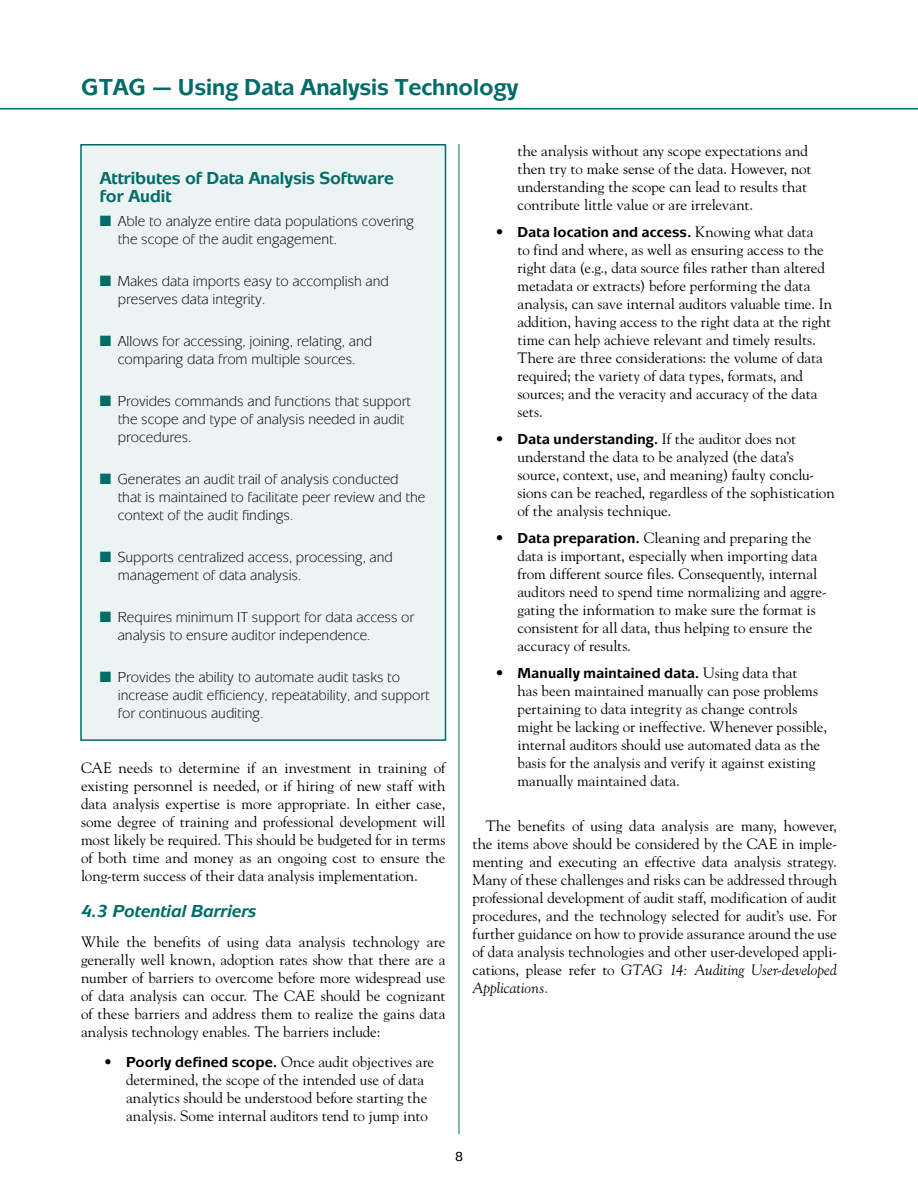
<style>
.page{position:relative;width:918px;height:1188px;background:#fff}
.page>*{position:absolute;margin:0;border:0;box-sizing:border-box;transform-origin:0 0}
.t1{font:700 24px "Mixage ITC";color:#006c67}
.t2{font:700 18px/18px "Mixage ITC";color:#006c67}
.t3{font:italic 700 18px "Mixage ITC";color:#006c67}
.t4{font:15px/18px "Goudy";color:#000}
.t5{font:15px/18px "Mixage ITC";color:#000}
.t6{font:13.5px "Mixage Md ITC";color:#000}
.s1{color:#006c67}
.s2{font-family:"Mixage ITC";font-weight:700}
.s3{font-style:italic}
</style>
<div class="page">
<hr style="left:0;top:108px;width:918px;height:2px;background:#006c67">
<hr style="left:459px;top:144px;width:1px;height:990px;background:#006c67">
<div style="left:81px;top:145px;width:365px;height:595px;background:#ebf3f3"></div>
<div style="left:80px;top:144px;width:366px;height:597px;border:2px solid #006c67"></div>
<p class="t1" style="left:81px;top:73px;width:439px">GTAG — Using Data Analysis Technology</p>
<p class="t2" style="left:100px;top:169px;width:295px">Attributes of Data Analysis Software for Audit</p>
<p class="t5" style="left:118px;top:212px;width:298px;text-indent:-18px"><span class="s1">■</span> Able to analyze entire data populations covering the scope of the audit engagement.</p>
<p class="t5" style="left:118px;top:272px;width:273px;text-indent:-18px"><span class="s1">■</span> Makes data imports easy to accomplish and preserves data integrity.</p>
<p class="t5" style="left:100px;top:332px;width:274px;text-align:center"><span class="s1">■</span> Allows for accessing, joining, relating, and comparing data from multiple sources.</p>
<p class="t5" style="left:118px;top:392px;width:295px;text-indent:-18px"><span class="s1">■</span> Provides commands and functions that support the scope and type of analysis needed in audit procedures.</p>
<p class="t5" style="left:118px;top:470px;width:309px;text-indent:-18px"><span class="s1">■</span> Generates an audit trail of analysis conducted that is maintained to facilitate peer review and the context of the audit findings.</p>
<p class="t5" style="left:118px;top:548px;width:277px;text-indent:-18px"><span class="s1">■</span> Supports centralized access, processing, and management of data analysis.</p>
<p class="t5" style="left:118px;top:608px;width:298px;text-indent:-18px"><span class="s1">■</span> Requires minimum IT support for data access or analysis to ensure auditor independence.</p>
<p class="t5" style="left:118px;top:668px;width:314px;text-indent:-18px"><span class="s1">■</span> Provides the ability to automate audit tasks to increase audit efficiency, repeatability, and support for continuous auditing.</p>
<p class="t4" style="left:81px;top:758px;width:366px;text-align:justify">CAE needs to determine if an investment in training of existing personnel is needed, or if hiring of new staff with data analysis expertise is more appropriate. In either case, some degree of training and professional development will most likely be required. This should be budgeted for in terms of both time and money as an ongoing cost to ensure the long-term success of their data analysis implementation.</p>
<p class="t3" style="left:81px;top:901px;width:177px">4.3 Potential Barriers</p>
<p class="t4" style="left:81px;top:932px;width:366px;text-align:justify">While the benefits of using data analysis technology are generally well known, adoption rates show that there are a number of barriers to overcome before more widespread use of data analysis can occur. The CAE should be cognizant of these barriers and address them to realize the gains data analysis technology enables. The barriers include:</p>
<p class="t4" style="left:126px;top:1052px;width:310px;text-indent:-22px">• <span class="s2">Poorly defined scope.</span> Once audit objectives are determined, the scope of the intended use of data analytics should be understood before starting the analysis. Some internal auditors tend to jump into</p>
<p class="t4" style="left:518px;top:141px;width:296px">the analysis without any scope expectations and then try to make sense of the data. However, not understanding the scope can lead to results that contribute little value or are irrelevant.</p>
<p class="t4" style="left:518px;top:222px;width:316px;text-indent:-22px">• <span class="s2">Data location and access.</span> Knowing what data<br>to find and where, as well as ensuring access to the right data (e.g., data source files rather than altered metadata or extracts) before performing the data analysis, can save internal auditors valuable time. In addition, having access to the right data at the right time can help achieve relevant and timely results.<br>There are three considerations: the volume of data required; the variety of data types, formats, and sources; and the veracity and accuracy of the data sets.</p>
<p class="t4" style="left:518px;top:429px;width:319px;text-indent:-22px">• <span class="s2">Data understanding.</span> If the auditor does not understand the data to be analyzed (the data’s source, context, use, and meaning) faulty conclu&shy;sions can be reached, regardless of the sophistication of the analysis technique.</p>
<p class="t4" style="left:518px;top:528px;width:311px;text-indent:-22px">• <span class="s2">Data preparation.</span> Cleaning and preparing the data is important, especially when importing data from different source files. Consequently, internal auditors need to spend time normalizing and aggre&shy;gating the information to make sure the format is consistent for all data, thus helping to ensure the accuracy of results.</p>
<p class="t4" style="left:518px;top:663px;width:311px;text-indent:-22px">• <span class="s2">Manually maintained data.</span> Using data that<br>has been maintained manually can pose problems pertaining to data integrity as change controls might be lacking or ineffective. Whenever possible, internal auditors should use automated data as the basis for the analysis and verify it against existing manually maintained data.</p>
<p class="t4" style="left:472px;top:816px;width:366px;text-align:justify;text-indent:13px">The benefits of using data analysis are many, however, the items above should be considered by the CAE in imple&shy;menting and executing an effective data analysis strategy.<br>Many of these challenges and risks can be addressed through professional development of audit staff, modification of audit procedures, and the technology selected for audit’s use. For further guidance on how to provide assurance around the use of data analysis technologies and other user-developed appli&shy;cations, please refer to <span class="s3">GTAG 14: Auditing User-developed Applications.</span></p>
<p class="t6" style="left:455px;top:1149px;width:9px">8</p>
</div>
